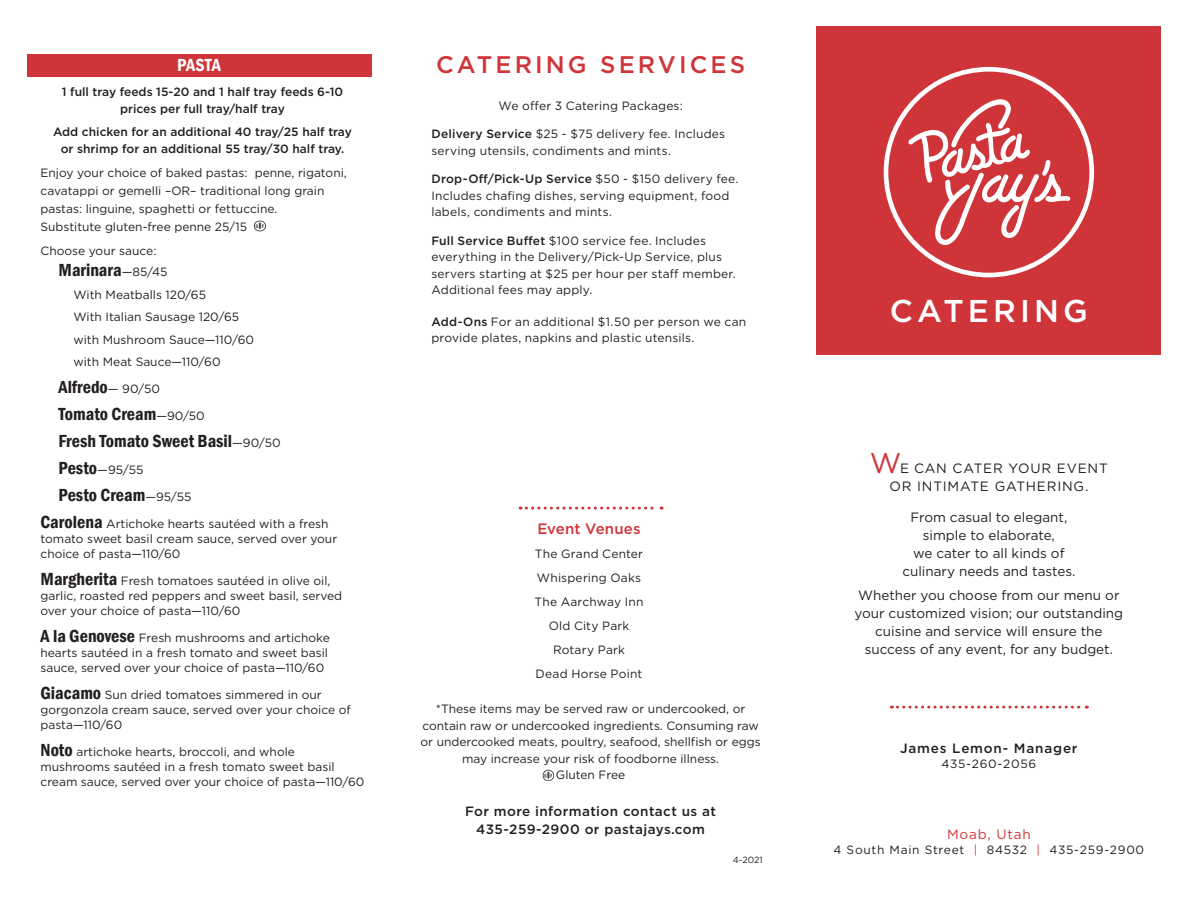
<style>
.page{position:relative;width:1188px;height:918px;background:#fff}
.page>*{position:absolute;margin:0;border:0;box-sizing:border-box;transform-origin:0 0}
.t1{font:500 31.5px "Gotham";letter-spacing:.13em;color:#fff}
.t2{font:500 24px "Gotham";letter-spacing:.13em;color:#cf3439}
.t3{font:600 condensed 18px "Franklin Gothic";color:#231f20}
.t4{font:600 condensed 18px "Franklin Gothic";letter-spacing:-.005em;color:#fff}
.t5{font:500 15px "Gotham";letter-spacing:.01em;color:#cf3439}
.t6{font:13.5px/18px "Gotham";color:#231f20;text-align:center}
.t7{font:500 13.5px "Gotham";letter-spacing:.03em;color:#231f20}
.t8{font:13.5px/18px "Gotham";letter-spacing:.06em;color:#231f20;text-align:center}
.t9{font:500 13.5px "Gotham";letter-spacing:.06em;color:#231f20}
.t10{font:13.5px "Gotham";letter-spacing:.06em;color:#cf3439}
.t11{font:12px/15px "Gotham";color:#231f20}
.t12{font:500 12px/16.5px "Gotham";color:#231f20;text-align:center}
.t13{font:12px/16.5px "Gotham";letter-spacing:.02em;color:#231f20}
.t14{font:12px "Gotham";letter-spacing:.06em;color:#231f20}
.t15{font:9px "Gotham";color:#231f20}
.s1{font-family:"Gotham";font-weight:400;font-stretch:normal;font-size:12px}
.s2{font-family:"Franklin Gothic";font-weight:600;font-stretch:condensed;font-size:18px}
.s3{font-weight:500}
.s4{font-size:28.5px;color:#cf3439}
.s5{color:#cf3439}
</style>
<div class="page">
<div style="left:817px;top:26px;width:344px;height:329px;background:#cf3439"></div>
<svg style="left:891px;top:706px;width:196px;height:3px"></svg>
<div style="left:884px;top:67px;width:210px;height:210px;border:5px solid #fff;border-radius:50%"></div>
<svg style="left:908px;top:99px;width:163px;height:146px"></svg>
<svg style="left:520px;top:507px;width:142px;height:3px"></svg>
<svg style="left:543px;top:770px;width:11px;height:11px"></svg>
<div style="left:27px;top:54px;width:344px;height:22px;background:#cf3439"></div>
<svg style="left:254px;top:220px;width:12px;height:11px"></svg>
<p class="t2" style="left:436px;top:49px;width:311px">CATERING SERVICES</p>
<p class="t4" style="left:177px;top:53px;width:45px">PASTA</p>
<p class="t12" style="left:62px;top:84px;width:283px">1 full tray feeds 15-20 and 1 half tray feeds 6-10 prices per full tray/half tray</p>
<p class="t12" style="left:53px;top:124px;width:300px">Add chicken for an additional 40 tray/25 half tray or shrimp for an additional 55 tray/30 half tray.</p>
<p class="t11" style="left:41px;top:164px;width:308px;line-height:18px">Enjoy your choice of baked pastas: penne, rigatoni, cavatappi or gemelli –OR– traditional long grain pastas: linguine, spaghetti or fettuccine.<br>Substitute gluten-free penne 25/15</p>
<p class="t11" style="left:41px;top:243px;width:117px">Choose your sauce:</p>
<p class="t3" style="left:59px;top:258px;width:111px">Marinara<span class="s1">—85/45</span></p>
<p class="t11" style="left:74px;top:287px;width:134px">With Meatballs 120/65</p>
<p class="t11" style="left:74px;top:309px;width:167px">With Italian Sausage 120/65</p>
<p class="t11" style="left:74px;top:332px;width:182px">with Mushroom Sauce—110/60</p>
<p class="t11" style="left:74px;top:354px;width:149px">with Meat Sauce—110/60</p>
<p class="t3" style="left:59px;top:375px;width:103px">Alfredo<span class="s1">— 90/50</span></p>
<p class="t3" style="left:59px;top:402px;width:148px">Tomato Cream<span class="s1">—90/50</span></p>
<p class="t3" style="left:59px;top:429px;width:224px">Fresh Tomato Sweet Basil<span class="s1">—90/50</span></p>
<p class="t11" style="left:59px;top:462px;width:86px"><span class="s2">Pesto</span>—95/55</p>
<p class="t3" style="left:59px;top:483px;width:135px">Pesto Cream<span class="s1">—95/55</span></p>
<p class="t11" style="left:41px;top:516px;width:298px"><span class="s2">Carolena</span> Artichoke hearts sautéed with a fresh tomato sweet basil cream sauce, served over your choice of pasta—110/60</p>
<p class="t11" style="left:41px;top:573px;width:303px"><span class="s2">Margherita</span> Fresh tomatoes sautéed in olive oil, garlic, roasted red peppers and sweet basil, served over your choice of pasta—110/60</p>
<p class="t11" style="left:41px;top:630px;width:291px"><span class="s2">A la Genovese</span> Fresh mushrooms and artichoke hearts sautéed in a fresh tomato and sweet basil sauce, served over your choice of pasta—110/60</p>
<p class="t11" style="left:41px;top:687px;width:312px"><span class="s2">Giacamo</span> Sun dried tomatoes simmered in our gorgonzola cream sauce, served over your choice of pasta—110/60</p>
<p class="t11" style="left:41px;top:744px;width:325px"><span class="s2">Noto</span> artichoke hearts, broccoli, and whole mushrooms sautéed in a fresh tomato sweet basil cream sauce, served over your choice of pasta—110/60</p>
<p class="t9" style="left:900px;top:739px;width:179px">James Lemon- Manager</p>
<p class="t11" style="left:498px;top:98px;width:186px">We offer 3 Catering Packages:</p>
<p class="t11" style="left:431px;top:125px;width:295px;line-height:16.5px"><span class="s3">Delivery Service</span> $25 - $75 delivery fee. Includes serving utensils, condiments and mints.</p>
<p class="t13" style="left:431px;top:170px;width:309px"><span class="s3">Drop-Off/Pick-Up Service</span> $50 - $150 delivery fee.<br>Includes chafing dishes, serving equipment, food labels, condiments and mints.</p>
<p class="t11" style="left:431px;top:232px;width:306px;line-height:16.5px"><span class="s3">Full Service Buffet</span> $100 service fee. Includes everything in the Delivery/Pick-Up Service, plus servers starting at $25 per hour per staff member.<br>Additional fees may apply.</p>
<p class="t11" style="left:431px;top:313px;width:316px;line-height:16.5px"><span class="s3">Add-Ons</span> For an additional $1.50 per person we can provide plates, napkins and plastic utensils.</p>
<p class="t1" style="left:890px;top:290px;width:199px">CATERING</p>
<p class="t8" style="left:870px;top:459px;width:239px"><span class="s4">W</span>E CAN CATER YOUR EVENT<br>OR INTIMATE GATHERING.</p>
<p class="t6" style="left:902px;top:507px;width:175px">From casual to elegant, simple to elaborate,<br>we cater to all kinds of culinary needs and tastes.</p>
<p class="t6" style="left:855px;top:586px;width:270px">Whether you choose from our menu or your customized vision; our outstanding cuisine and service will ensure the success of any event, for any budget.</p>
<p class="t5" style="left:537px;top:519px;width:105px">Event Venues</p>
<p class="t13" style="left:535px;top:545px;width:110px">The Grand Center</p>
<p class="t11" style="left:537px;top:570px;width:106px">Whispering Oaks</p>
<p class="t11" style="left:535px;top:594px;width:111px">The Aarchway Inn</p>
<p class="t11" style="left:549px;top:618px;width:82px">Old City Park</p>
<p class="t11" style="left:553px;top:642px;width:74px">Rotary Park</p>
<p class="t11" style="left:536px;top:666px;width:108px">Dead Horse Point</p>
<p class="t11" style="left:420px;top:701px;width:342px;line-height:16.5px;text-align:center">*These items may be served raw or undercooked, or contain raw or undercooked ingredients. Consuming raw or undercooked meats, poultry, seafood, shellfish or eggs may increase your risk of foodborne illness.</p>
<p class="t11" style="left:556px;top:767px;width:71px">Gluten Free</p>
<p class="t14" style="left:941px;top:756px;width:96px">435-260-2056</p>
<p class="t7" style="left:465px;top:803px;width:252px">For more information contact us at</p>
<p class="t7" style="left:476px;top:821px;width:230px">435-259-2900 or pastajays.com</p>
<p class="t15" style="left:733px;top:854px;width:32px">4-2021</p>
<p class="t10" style="left:947px;top:826px;width:85px">Moab, Utah</p>
<p class="t14" style="left:834px;top:842px;width:312px">4 South Main Street <span class="s5">|</span> 84532 <span class="s5">|</span> 435-259-2900</p>
</div>
